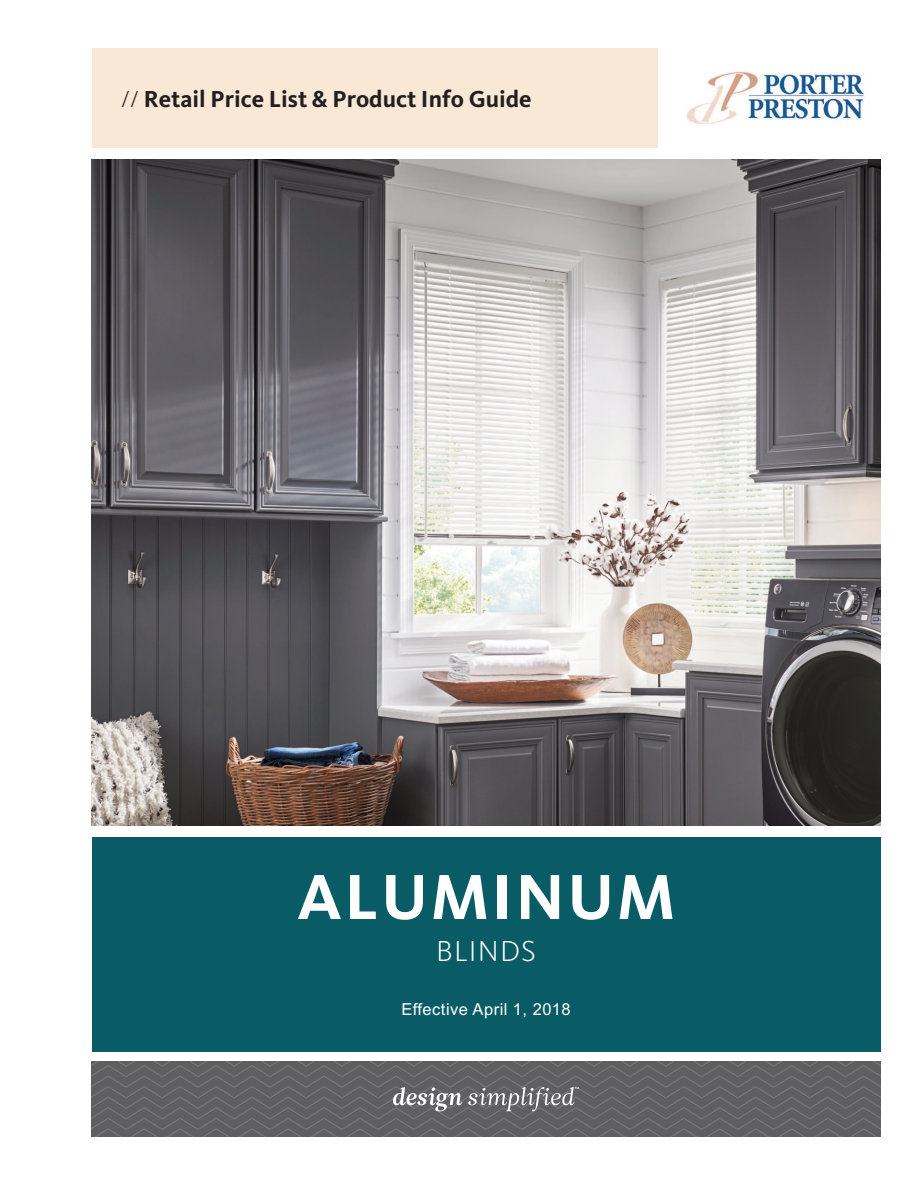
<style>
.page{position:relative;width:918px;height:1188px;background:#fff}
.page>*{position:absolute;margin:0;border:0;box-sizing:border-box;transform-origin:0 0}
.t1{font:700 66px "Kievit OT";letter-spacing:.04em;color:#fff}
.t2{font:300 30px "Kievit OT";letter-spacing:.04em;color:#fff}
.t3{font:700 24px "Kievit OT";color:#231f20}
.t4{font:16.5px "Arial";letter-spacing:.03em;color:#fff}
.s1{font-weight:300}
</style>
<div class="page">
<div style="left:92px;top:49px;width:566px;height:99px;background:#f9e8d6"></div>
<div style="left:92px;top:837px;width:788px;height:215px;background:#095c66"></div>
<img style="left:92px;top:159px;width:788px;height:666px">
<svg style="left:92px;top:1062px;width:788px;height:74px;background:#646467"></svg>
<img style="left:686px;top:71px;width:178px;height:53px">
<p class="t3" style="left:121px;top:90px;width:412px"><span class="s1">//</span> Retail Price List &amp; Product Info Guide</p>
<h1 class="t1" style="left:297px;top:871px;width:380px">ALUMINUM</h1>
<p class="t2" style="left:436px;top:939px;width:101px">BLINDS</p>
<p class="t4" style="left:401px;top:1000px;width:171px">Effective April 1, 2018</p>
</div>
